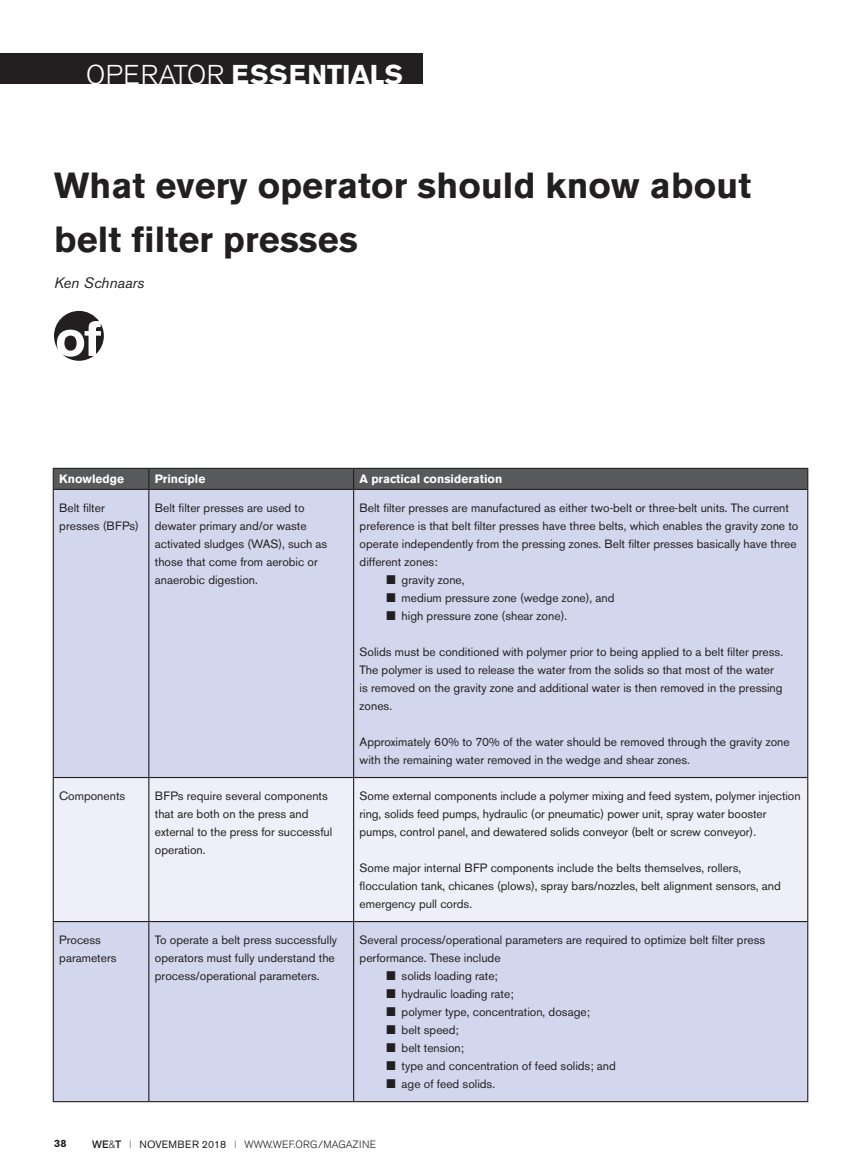
<style>
.page{position:relative;width:864px;height:1175px;background:#fff}
.page>*{position:absolute;margin:0;border:0;box-sizing:border-box;transform-origin:0 0}
.t1{font:700 36px/54px "Akzidenz Grotesk BE";letter-spacing:.005em;color:#231f20}
.t2{font:700 27px "Akzidenz Grotesk BE";color:#fff}
.t3{font:300 27px "Akzidenz Grotesk BE";letter-spacing:.02em;color:#fff}
.t4{font:italic 15px "Akzidenz Grotesk BE";color:#231f20}
.t5{font:12px/18px "Akzidenz Grotesk BE";color:#231f20}
.t6{font:700 12px "Akzidenz Grotesk BE";color:#fff}
.t7{font:300 10.5px "Akzidenz Grotesk BE";color:#231f20}
.t8{font:700 10.5px "Akzidenz Grotesk BE";color:#231f20;scale:1.04 1}
.s1{font-weight:700}
.s2{font-weight:300}
.s3{font-family:"Helvetica Neue LT";font-weight:500}
.s4{font-family:"Helvetica Neue LT"}
.s5{font-weight:400}
</style>
<div class="page">
<div style="left:0;top:53px;width:423px;height:30px;background:#231f20"></div>
<svg style="left:54px;top:311px;width:50px;height:50px"></svg>
<div style="left:54px;top:490px;width:753px;height:611px;background:#d2d7ed"></div>
<div style="left:54px;top:778px;width:753px;height:143px;background:#eeeff8"></div>
<hr style="left:53px;top:490px;width:1px;height:287px;background:#231f20">
<hr style="left:148px;top:490px;width:1px;height:287px;background:#231f20">
<hr style="left:353px;top:490px;width:1px;height:287px;background:#231f20">
<hr style="left:807px;top:490px;width:1px;height:287px;background:#231f20">
<hr style="left:53px;top:777px;width:96px;height:1px;background:#231f20">
<hr style="left:53px;top:778px;width:1px;height:143px;background:#231f20">
<hr style="left:149px;top:777px;width:205px;height:1px;background:#231f20">
<hr style="left:148px;top:778px;width:1px;height:143px;background:#231f20">
<hr style="left:354px;top:777px;width:454px;height:1px;background:#231f20">
<hr style="left:353px;top:778px;width:1px;height:143px;background:#231f20">
<hr style="left:807px;top:778px;width:1px;height:143px;background:#231f20">
<hr style="left:53px;top:921px;width:96px;height:1px;background:#231f20">
<hr style="left:53px;top:922px;width:1px;height:179px;background:#231f20">
<hr style="left:149px;top:921px;width:205px;height:1px;background:#231f20">
<hr style="left:148px;top:922px;width:1px;height:179px;background:#231f20">
<hr style="left:354px;top:921px;width:454px;height:1px;background:#231f20">
<hr style="left:353px;top:922px;width:1px;height:179px;background:#231f20">
<hr style="left:807px;top:922px;width:1px;height:179px;background:#231f20">
<hr style="left:53px;top:1101px;width:96px;height:1px;background:#231f20">
<hr style="left:149px;top:1101px;width:205px;height:1px;background:#231f20">
<hr style="left:354px;top:1101px;width:454px;height:1px;background:#231f20">
<svg style="left:53px;top:468px;width:755px;height:21px;background:#555557"></svg>
<hr style="left:53px;top:489px;width:96px;height:1px;background:#231f20">
<hr style="left:149px;top:489px;width:205px;height:1px;background:#231f20">
<hr style="left:354px;top:489px;width:454px;height:1px;background:#231f20">
<h2 class="t3" style="left:86px;top:59px;width:264px">PROBLEM <span class="s1">SOLV RS</span></h2>
<h2 class="t2" style="left:86px;top:59px;width:318px"><span class="s2">OPERATOR</span> ESSENTIALS</h2>
<h1 class="t1" style="left:54px;top:159px;width:699px">What every operator should know about belt filter presses</h1>
<p class="t4" style="left:54px;top:274px;width:92px">Ken Schnaars</p>
<p class="t6" style="left:59px;top:472px;width:66px">Knowledge</p>
<p class="t6" style="left:155px;top:472px;width:52px">Principle</p>
<p class="t6" style="left:360px;top:472px;width:144px">A practical consideration</p>
<p class="t5" style="left:59px;top:499px;width:81px">Belt filter presses (BFPs)</p>
<p class="t5" style="left:155px;top:499px;width:174px">Belt filter presses are used to dewater primary and/or waste activated sludges (WAS), such as those that come from aerobic or anaerobic digestion.</p>
<p class="t5" style="left:360px;top:499px;width:440px">Belt filter presses are manufactured as either two-belt or three-belt units. The current preference is that belt filter presses have three belts, which enables the gravity zone to operate independently from the pressing zones. Belt filter presses basically have three different zones:</p>
<p class="t5" style="left:387px;top:571px;width:80px">■ gravity zone,</p>
<p class="t5" style="left:387px;top:589px;width:230px">■ medium pressure zone (wedge zone), and</p>
<p class="t5" style="left:387px;top:607px;width:182px">■ high pressure zone (shear zone).</p>
<p class="t5" style="left:360px;top:643px;width:425px">Solids must be conditioned with polymer prior to being applied to a belt filter press.<br>The polymer is used to release the water from the solids so that most of the water is removed on the gravity zone and additional water is then removed in the pressing zones.</p>
<p class="t5" style="left:360px;top:733px;width:432px">Approximately 60% to 70% of the water should be removed through the gravity zone with the remaining water removed in the wedge and shear zones.</p>
<p class="t5" style="left:59px;top:787px;width:68px">Components</p>
<p class="t5" style="left:155px;top:787px;width:179px">BFPs require several components that are both on the press and external to the press for successful operation.</p>
<p class="t5" style="left:360px;top:787px;width:443px">Some external components include a polymer mixing and feed system, polymer injection ring, solids feed pumps, hydraulic (or pneumatic) power unit, spray water booster pumps, control panel, and dewatered solids conveyor (belt or screw conveyor).</p>
<p class="t5" style="left:360px;top:859px;width:423px">Some major internal BFP components include the belts themselves, rollers, flocculation tank, chicanes (plows), spray bars/nozzles, belt alignment sensors, and emergency pull cords.</p>
<p class="t5" style="left:59px;top:931px;width:59px">Process parameters</p>
<p class="t5" style="left:155px;top:931px;width:184px">To operate a belt press successfully operators must fully understand the process/operational parameters.</p>
<p class="t5" style="left:360px;top:931px;width:407px">Several process/operational parameters are required to optimize belt filter press performance. These include</p>
<p class="t5" style="left:387px;top:967px;width:113px">■ solids loading rate;</p>
<p class="t5" style="left:387px;top:985px;width:128px">■ hydraulic loading rate;</p>
<p class="t5" style="left:387px;top:1003px;width:205px">■ polymer type, concentration, dosage;</p>
<p class="t5" style="left:387px;top:1021px;width:74px">■ belt speed;</p>
<p class="t5" style="left:387px;top:1039px;width:79px">■ belt tension;</p>
<p class="t5" style="left:387px;top:1057px;width:231px">■ type and concentration of feed solids; and</p>
<p class="t5" style="left:387px;top:1075px;width:110px">■ age of feed solids.</p>
<p class="t8" style="left:54px;top:1137px;width:14px">38</p>
<p class="t7" style="left:92px;top:1138px;width:286px"><span class="s3">WE</span><span class="s4">&amp;</span><span class="s3">T</span> <span class="s5">l NOVEMBER 2018 l</span> WWW.WEF.ORG/MAGAZINE</p>
</div>
